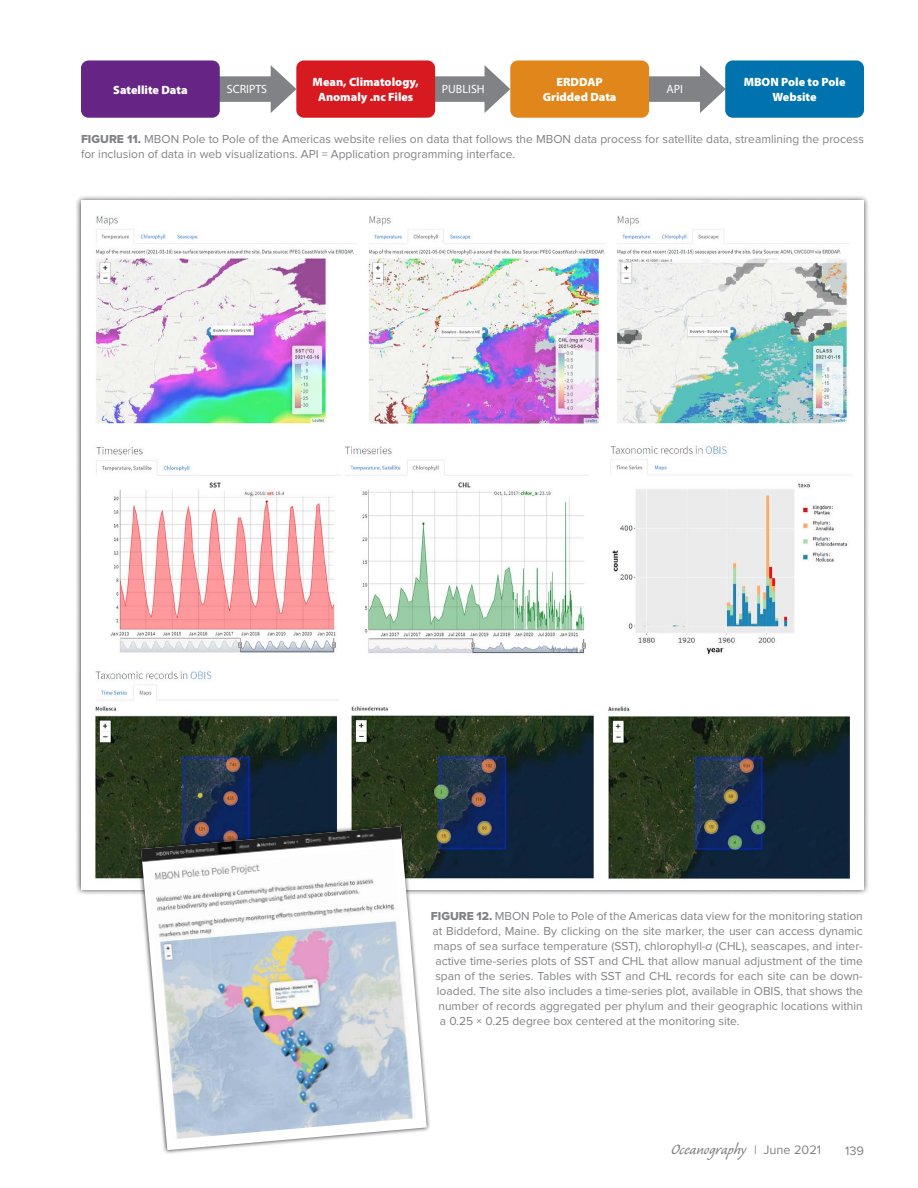
<style>
.page{position:relative;width:918px;height:1188px;background:#fff}
.page>*{position:absolute;margin:0;border:0;box-sizing:border-box;transform-origin:0 0}
.t1{font:18.75px "Caliban Std";color:#808285}
.t2{font:12.75px "Proxima Nova";color:#808285}
.t3{font:12px/15px "Proxima Nova";color:#808285}
.t4{font:900 12px/14.2px "Myriad Pro";color:#fff;text-align:center}
.t5{font:12px "Myriad Pro";color:#fff}
.s1{font-family:"Proxima Nova Extrabld"}
.s2{font-style:italic}
.s3{font-family:"Proxima Nova";font-size:12.75px}
</style>
<div class="page">
<div style="left:193px;top:76px;width:88px;height:26px;background:#808285"></div>
<svg style="left:271px;top:65px;width:25px;height:48px"></svg>
<div style="left:407px;top:76px;width:88px;height:26px;background:#808285"></div>
<svg style="left:485px;top:65px;width:25px;height:48px"></svg>
<div style="left:622px;top:76px;width:88px;height:26px;background:#808285"></div>
<svg style="left:700px;top:65px;width:25px;height:48px"></svg>
<div style="left:81px;top:60px;width:139px;height:58px;background:#662584;border-radius:8px"></div>
<div style="left:296px;top:60px;width:139px;height:58px;background:#d71920;border-radius:8px"></div>
<div style="left:510px;top:60px;width:139px;height:58px;background:#e0861a;border-radius:8px"></div>
<div style="left:725px;top:60px;width:139px;height:58px;background:#0073ae;border-radius:8px"></div>
<div style="left:75px;top:195px;width:795px;height:701px;background:#000;opacity:.75"></div>
<div style="left:81px;top:201px;width:783px;height:689px;background:#fff"></div>
<img style="left:93px;top:215px;width:757px;height:209px">
<img style="left:96px;top:445px;width:753px;height:209px">
<img style="left:95px;top:670px;width:756px;height:209px">
<div style="left:137px;top:822px;width:294px;height:333px;background:#000;opacity:.75"></div>
<svg style="left:141px;top:826px;width:286px;height:324px"></svg>
<img style="left:148px;top:847px;width:269px;height:292px">
<img style="left:141px;top:826px;width:261px;height:36px">
<p class="t4" style="left:113px;top:82px;width:76px">Satellite Data</p>
<p class="t4" style="left:313px;top:75px;width:108px">Mean, Climatology,<br>Anomaly .nc Files</p>
<p class="t4" style="left:543px;top:75px;width:75px">ERDDAP<br>Gridded Data</p>
<p class="t4" style="left:744px;top:75px;width:103px">MBON Pole to Pole<br>Website</p>
<p class="t5" style="left:227px;top:82px;width:42px">SCRIPTS</p>
<p class="t5" style="left:442px;top:82px;width:44px">PUBLISH</p>
<p class="t5" style="left:666px;top:82px;width:18px">API</p>
<p class="t3" style="left:81px;top:132px;width:785px"><span class="s1">FIGURE 11.</span> MBON Pole to Pole of the Americas website relies on data that follows the MBON data process for satellite data, streamlining the process for inclusion of data in web visualizations. API = Application programming interface.</p>
<p class="t3" style="left:431px;top:909px;width:434px"><span class="s1">FIGURE 12.</span> MBON Pole to Pole of the Americas data view for the monitoring station</p>
<p class="t3" style="left:432px;top:924px;width:432px">at Biddeford, Maine. By clicking on the site marker, the user can access dynamic</p>
<p class="t3" style="left:434px;top:939px;width:431px">maps of sea surface temperature (SST), chlorophyll-<span class="s2">a</span> (CHL), seascapes, and inter-</p>
<p class="t3" style="left:435px;top:954px;width:429px">active time-series plots of SST and CHL that allow manual adjustment of the time</p>
<p class="t3" style="left:435px;top:969px;width:429px">span of the series. Tables with SST and CHL records for each site can be down-</p>
<p class="t3" style="left:437px;top:984px;width:427px">loaded. The site also includes a time-series plot, available in OBIS, that shows the</p>
<p class="t3" style="left:438px;top:999px;width:426px">number of records aggregated per phylum and their geographic locations within</p>
<p class="t3" style="left:440px;top:1014px;width:301px">a 0.25 × 0.25 degree box centered at the monitoring site.</p>
<h1 class="t1" style="left:671px;top:1140px;width:152px">Oceanography <span class="s3">| June 2021</span></h1>
<p class="t2" style="left:845px;top:1143px;width:20px">139</p>
</div>
